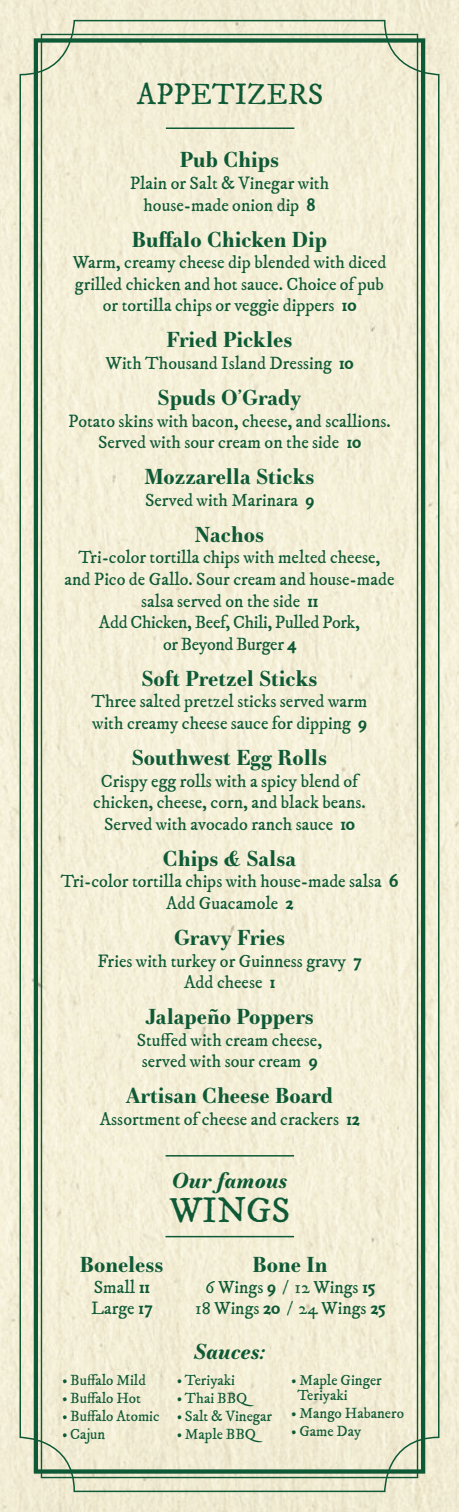
<style>
.page{position:relative;width:459px;height:1512px;background:#fff}
.page>*{position:absolute;margin:0;border:0;box-sizing:border-box;transform-origin:0 0}
.t1{font:36px "IM FELL DW Pica Roman";color:#0e5a36}
.t2{font:30px "IM FELL DW Pica Roman";color:#0e5a36}
.t3{font:700 21px "Essonnes Text";color:#0e5a36}
.t4{font:italic 700 21px "Essonnes Text";color:#0e5a36}
.t5{font:18px/21.6px "IM FELL DW Pica Roman";color:#0e5a36;text-align:center}
.t6{font:15px/15px "IM FELL DW Pica Roman";color:#0e5a36}
.s1{font-family:"High Tower Text";font-weight:700;font-size:21px}
</style>
<div class="page">
<img style="left:0;top:0;width:459px;height:1512px">
<div style="left:34px;top:38px;width:391px;height:1436px;border:4px solid #0e5a36"></div>
<hr style="left:166px;top:128px;width:128px;height:1px;background:#0e5a36">
<hr style="left:166px;top:1236px;width:128px;height:1px;background:#0e5a36">
<hr style="left:166px;top:1155px;width:128px;height:2px;background:#0e5a36">
<h2 class="t2" style="left:137px;top:76px;width:188px">APPETIZERS</h2>
<p class="t3" style="left:180px;top:145px;width:101px">Pub Chips</p>
<p class="t5" style="left:130px;top:173px;width:201px">Plain or Salt &amp; Vinegar with house-made onion dip <span class="s1">8</span></p>
<p class="t3" style="left:132px;top:224px;width:197px">Buffalo Chicken Dip</p>
<p class="t5" style="left:73px;top:252px;width:315px">Warm, creamy cheese dip blended with diced grilled chicken and hot sauce. Choice of pub or tortilla chips or veggie dippers <span class="s1">10</span></p>
<p class="t3" style="left:167px;top:325px;width:127px">Fried Pickles</p>
<p class="t5" style="left:106px;top:353px;width:249px">With Thousand Island Dressing <span class="s1">10</span></p>
<p class="t3" style="left:158px;top:382px;width:145px">Spuds O’Grady</p>
<p class="t5" style="left:68px;top:410px;width:324px">Potato skins with bacon, cheese, and scallions.<br>Served with sour cream on the side <span class="s1">10</span></p>
<p class="t3" style="left:144px;top:462px;width:172px">Mozzarella Sticks</p>
<p class="t5" style="left:145px;top:489px;width:170px">Served with Marinara <span class="s1">9</span></p>
<p class="t3" style="left:195px;top:519px;width:71px">Nachos</p>
<p class="t5" style="left:64px;top:547px;width:332px">Tri-color tortilla chips with melted cheese, and Pico de Gallo. Sour cream and house-made salsa served on the side <span class="s1">11<br></span>Add Chicken, Beef, Chili, Pulled Pork,<br>or Beyond Burger <span class="s1">4</span></p>
<p class="t3" style="left:141px;top:663px;width:178px">Soft Pretzel Sticks</p>
<p class="t5" style="left:92px;top:691px;width:277px;text-align:left">Three salted pretzel sticks served warm with creamy cheese sauce for dipping <span class="s1">9</span></p>
<p class="t3" style="left:132px;top:742px;width:197px">Southwest Egg Rolls</p>
<p class="t5" style="left:93px;top:770px;width:274px">Crispy egg rolls with a spicy blend of chicken, cheese, corn, and black beans.<br>Served with avocado ranch sauce <span class="s1">10</span></p>
<p class="t3" style="left:163px;top:843px;width:135px">Chips &amp; Salsa</p>
<p class="t5" style="left:61px;top:871px;width:339px">Tri-color tortilla chips with house-made salsa <span class="s1">6<br></span>Add Guacamole <span class="s1">2</span></p>
<p class="t3" style="left:174px;top:922px;width:113px">Gravy Fries</p>
<p class="t5" style="left:98px;top:950px;width:265px">Fries with turkey or Guinness gravy <span class="s1">7<br></span>Add cheese <span class="s1">1</span></p>
<p class="t3" style="left:145px;top:1002px;width:170px">Jalapeño Poppers</p>
<p class="t5" style="left:137px;top:1029px;width:187px;text-align:left">Stuffed with cream cheese, served with sour cream <span class="s1">9</span></p>
<p class="t3" style="left:126px;top:1081px;width:209px">Artisan Cheese Board</p>
<p class="t5" style="left:100px;top:1109px;width:261px">Assortment of cheese and crackers <span class="s1">12</span></p>
<p class="t4" style="left:172px;top:1165px;width:117px">Our famous</p>
<h1 class="t1" style="left:169px;top:1188px;width:122px">WINGS</h1>
<p class="t3" style="left:80px;top:1249px;width:85px">Boneless</p>
<p class="t5" style="left:91px;top:1276px;width:63px;line-height:21px;text-align:left">Small <span class="s1">11<br></span>Large <span class="s1">17</span></p>
<p class="t6" style="left:63px;top:1373px;width:85px">• Buffalo Mild</p>
<p class="t6" style="left:63px;top:1391px;width:80px">• Buffalo Hot</p>
<p class="t6" style="left:63px;top:1409px;width:99px">• Buffalo Atomic</p>
<p class="t6" style="left:63px;top:1427px;width:44px">• Cajun</p>
<p class="t3" style="left:253px;top:1249px;width:76px">Bone In</p>
<p class="t5" style="left:195px;top:1276px;width:191px;line-height:21px">6 Wings <span class="s1">9</span> / 12 Wings <span class="s1">15<br></span>18 Wings <span class="s1">20</span> / 24 Wings <span class="s1">25</span></p>
<p class="t4" style="left:194px;top:1337px;width:73px">Sauces:</p>
<p class="t6" style="left:177px;top:1373px;width:60px">• Teriyaki</p>
<p class="t6" style="left:177px;top:1391px;width:72px">• Thai BBQ</p>
<p class="t6" style="left:177px;top:1409px;width:97px">• Salt &amp; Vinegar</p>
<p class="t6" style="left:177px;top:1427px;width:81px">• Maple BBQ</p>
<p class="t6" style="left:297px;top:1373px;width:86px;text-indent:-6px">• Maple Ginger<br>Teriyaki</p>
<p class="t6" style="left:292px;top:1406px;width:114px">• Mango Habanero</p>
<p class="t6" style="left:292px;top:1424px;width:71px">• Game Day</p>
</div>
